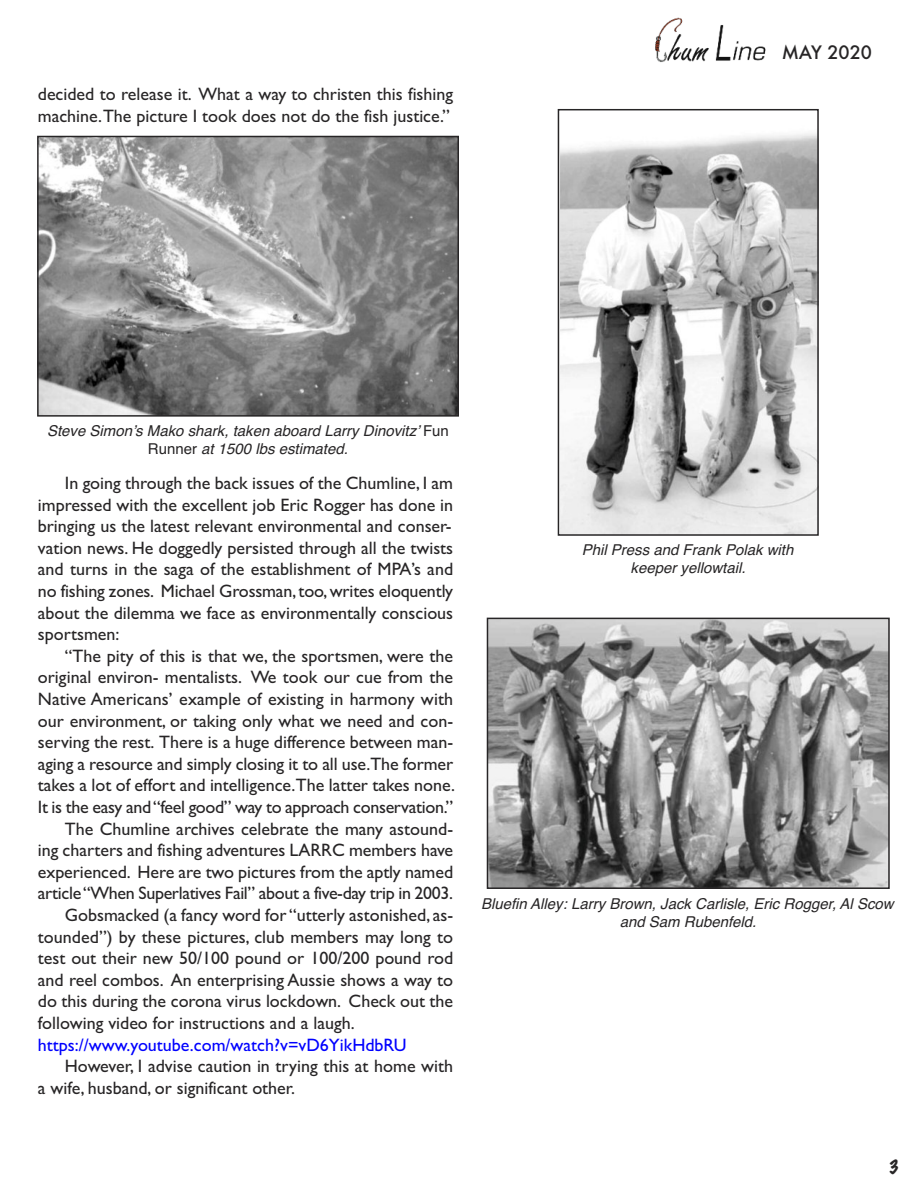
<style>
.page{position:relative;width:918px;height:1188px;background:#fff}
.page>*{position:absolute;margin:0;border:0;box-sizing:border-box;transform-origin:0 0}
.t1{font:18px/21.6px "Gill Sans";color:#272526}
.t2{font:18px "Gill Sans";letter-spacing:-.02em;color:#272526}
.t3{font:18px "Gill Sans";color:#00f}
.t4{font:500 18px "Futura";color:#272526}
.t5{font:100 18px "Marker Felt";color:#272526}
.t6{font:italic 15px/18px "Helvetica";color:#272526;text-align:center}
.s1{font-style:normal}
</style>
<div class="page">
<img style="left:655px;top:18px;width:111px;height:44px">
<img style="left:40px;top:139px;width:416px;height:275px">
<div style="left:37px;top:136px;width:422px;height:281px;border:2px solid #272526"></div>
<img style="left:561px;top:133px;width:255px;height:400px">
<div style="left:558px;top:109px;width:261px;height:427px;border:2px solid #272526"></div>
<img style="left:490px;top:621px;width:397px;height:265px">
<div style="left:487px;top:618px;width:403px;height:271px;border:2px solid #272526"></div>
<p class="t1" style="left:38px;top:83px;width:417px">decided to release it. What a way to christen this fishing machine.The picture I took does not do the fish justice.”</p>
<p class="t4" style="left:782px;top:43px;width:92px">MAY 2020</p>
<p class="t6" style="left:47px;top:422px;width:403px">Steve Simon’s Mako shark, taken aboard Larry Dinovitz’ <span class="s1">Fun<br>Runner</span> at 1500 lbs estimated.</p>
<p class="t1" style="left:38px;top:472px;width:417px;text-align:justify;text-indent:27px">In going through the back issues of the Chumline, I am impressed with the excellent job Eric Rogger has done in bringing us the latest relevant environmental and conser&shy;vation news. He doggedly persisted through all the twists and turns in the saga of the establishment of MPA’s and no fishing zones. Michael Grossman,too,writes eloquently about the dilemma we face as environmentally conscious sportsmen:</p>
<p class="t1" style="left:65px;top:645px;width:390px">“The pity of this is that we, the sportsmen, were the</p>
<p class="t1" style="left:38px;top:666px;width:417px">original environ- mentalists. We took our cue from the</p>
<p class="t1" style="left:38px;top:688px;width:417px">Native Americans’ example of existing in harmony with</p>
<p class="t1" style="left:38px;top:710px;width:417px">our environment, or taking only what we need and con-</p>
<p class="t1" style="left:38px;top:731px;width:417px">serving the rest. There is a huge difference between man-</p>
<p class="t1" style="left:38px;top:753px;width:417px">aging a resource and simply closing it to all use.The former</p>
<p class="t1" style="left:38px;top:774px;width:419px">takes a lot of effort and intelligence.The latter takes none.</p>
<p class="t2" style="left:38px;top:796px;width:417px">It is the easy and“feel good” way to approach conservation.”</p>
<p class="t1" style="left:65px;top:818px;width:390px">The Chumline archives celebrate the many astound-</p>
<p class="t1" style="left:38px;top:839px;width:417px">ing charters and fishing adventures LARRC members have</p>
<p class="t1" style="left:38px;top:861px;width:417px">experienced. Here are two pictures from the aptly named</p>
<p class="t2" style="left:38px;top:883px;width:417px">article“When Superlatives Fail” about a five-day trip in 2003.</p>
<p class="t1" style="left:65px;top:904px;width:390px">Gobsmacked (a fancy word for “utterly astonished, as-</p>
<p class="t1" style="left:38px;top:926px;width:417px">tounded”) by these pictures, club members may long to</p>
<p class="t1" style="left:38px;top:947px;width:417px">test out their new 50/100 pound or 100/200 pound rod</p>
<p class="t1" style="left:38px;top:969px;width:417px">and reel combos. An enterprising Aussie shows a way to</p>
<p class="t1" style="left:38px;top:990px;width:417px">do this during the corona virus lockdown. Check out the</p>
<p class="t1" style="left:38px;top:1012px;width:318px">following video for instructions and a laugh.</p>
<p class="t3" style="left:38px;top:1034px;width:370px">https://www.youtube.com/watch?v=vD6YikHdbRU</p>
<p class="t1" style="left:38px;top:1055px;width:417px;text-indent:27px">However, I advise caution in trying this at home with a wife, husband, or significant other.</p>
<p class="t6" style="left:582px;top:541px;width:213px">Phil Press and Frank Polak with keeper yellowtail.</p>
<p class="t6" style="left:481px;top:894px;width:414px">Bluefin Alley: Larry Brown, Jack Carlisle, Eric Rogger, Al Scow and Sam Rubenfeld.</p>
<p class="t5" style="left:889px;top:1153px;width:12px">3</p>
</div>
